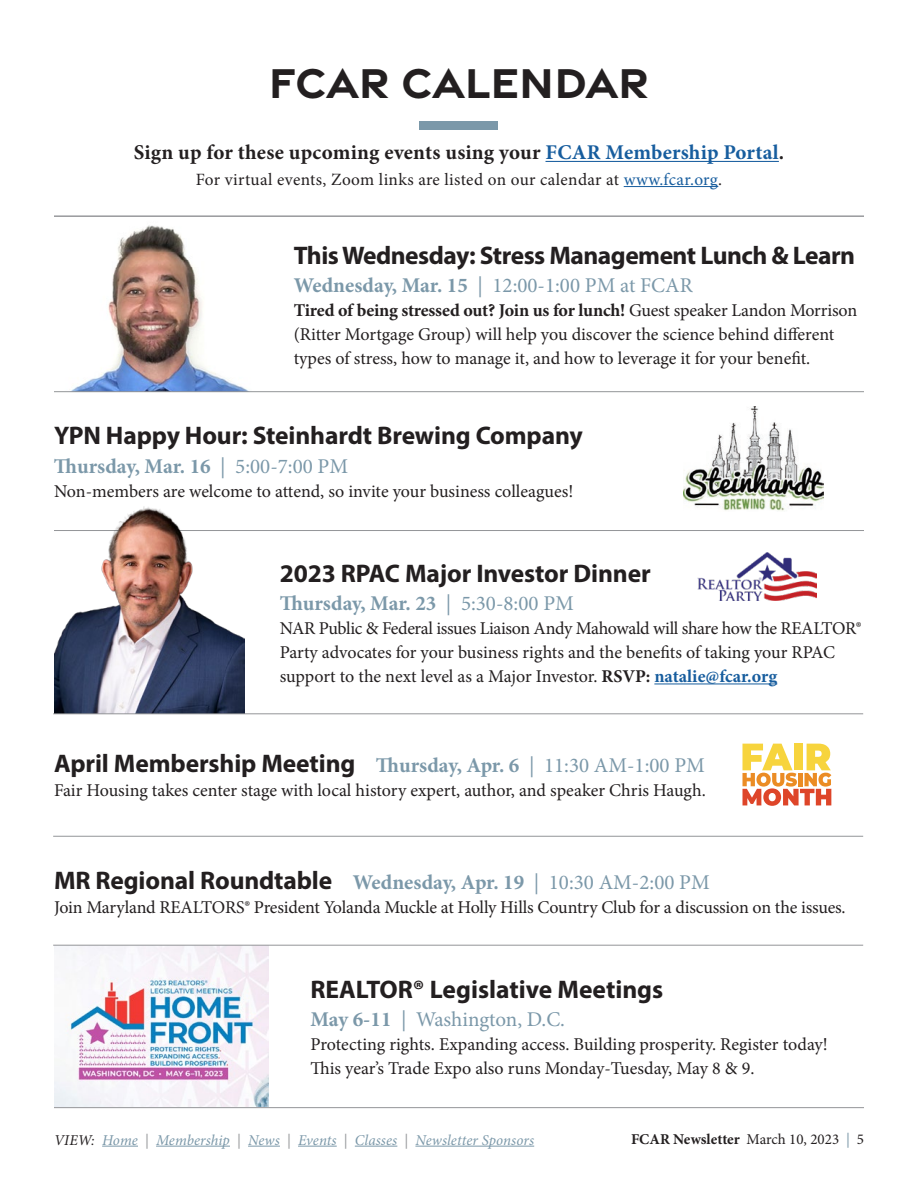
<style>
.page{position:relative;width:918px;height:1188px;background:#fff}
.page>*{position:absolute;margin:0;border:0;box-sizing:border-box;transform-origin:0 0}
.t1{font:700 45px "Gravesend Sans";color:#231f20}
.t2{font:700 25.5px "Myriad Pro";letter-spacing:-.005em;color:#231f20}
.t3{font:700 21px "Minion Pro";letter-spacing:.01em;color:#231f20}
.t4{font:21px "Minion Pro";color:#7b98a9}
.t5{font:700 21px "Minion Pro";color:#7b98a9}
.t6{font:18px/24px "Minion Pro";letter-spacing:-.005em;color:#231f20}
.t7{font:17.25px "Minion Pro";letter-spacing:.02em;color:#231f20}
.t8{font:italic 15px "Minion Pro";letter-spacing:.005em;color:#7b98a9}
.t9{font:700 15px "Minion Pro";color:#231f20}
.s1{color:#175d9e}
.s2{font-weight:700}
.s3{font-weight:400}
.s4{font-weight:700;color:#175d9e}
.s5{font-family:"Minion Pro";font-size:21px;color:#7b98a9}
.s6{font-family:"Minion Pro";font-weight:400;font-size:21px;color:#7b98a9}
.s7{color:#231f20}
.s8{color:#939598}
.s9{font-weight:400;color:#7b98a9}
</style>
<div class="page">
<hr style="left:54px;top:1107px;width:810px;height:1px;background:#939598">
<hr style="left:102px;top:1146px;width:36px;height:1px;background:#7b98a9">
<hr style="left:156px;top:1146px;width:74px;height:1px;background:#7b98a9">
<hr style="left:248px;top:1146px;width:32px;height:1px;background:#7b98a9">
<hr style="left:298px;top:1146px;width:39px;height:1px;background:#7b98a9">
<hr style="left:355px;top:1146px;width:42px;height:1px;background:#7b98a9">
<hr style="left:415px;top:1146px;width:119px;height:1px;background:#7b98a9">
<img style="left:54px;top:946px;width:215px;height:161px">
<img style="left:71px;top:225px;width:178px;height:166px">
<img style="left:683px;top:406px;width:141px;height:105px">
<hr style="left:546px;top:161px;width:233px;height:1px;background:#175d9e">
<hr style="left:624px;top:186px;width:94px;height:1px;background:#175d9e">
<div style="left:420px;top:121px;width:78px;height:9px;background:#7b98a9"></div>
<hr style="left:654px;top:684px;width:123px;height:1px;background:#175d9e">
<hr style="left:54px;top:391px;width:810px;height:1px;background:#939598">
<hr style="left:54px;top:530px;width:810px;height:1px;background:#939598">
<hr style="left:54px;top:216px;width:810px;height:1px;background:#939598">
<img style="left:697px;top:552px;width:120px;height:48px">
<svg style="left:742px;top:744px;width:89px;height:62px"></svg>
<img style="left:54px;top:506px;width:190px;height:208px">
<hr style="left:53px;top:836px;width:810px;height:1px;background:#939598">
<hr style="left:53px;top:945px;width:810px;height:1px;background:#939598">
<hr style="left:53px;top:714px;width:810px;height:1px;background:#939598">
<h1 class="t1" style="left:269px;top:53px;width:382px">FCAR CALENDAR</h1>
<p class="t3" style="left:134px;top:138px;width:652px">Sign up for these upcoming events using your <span class="s1">FCAR Membership Portal</span>.</p>
<p class="t7" style="left:196px;top:168px;width:528px">For virtual events, Zoom links are listed on our calendar at <span class="s1">www.fcar.org</span>.</p>
<h2 class="t2" style="left:294px;top:238px;width:563px">This Wednesday: Stress Management Lunch &amp; Learn</h2>
<p class="t4" style="left:294px;top:271px;width:401px"><span class="s2">Wednesday, Mar. 15</span> | 12:00-1:00 PM at FCAR</p>
<p class="t6" style="left:294px;top:298px;width:565px"><span class="s2">Tired of being stressed out? Join us for lunch!</span> Guest speaker Landon Morrison (Ritter Mortgage Group) will help you discover the science behind different types of stress, how to manage it, and how to leverage it for your benefit.</p>
<h2 class="t2" style="left:54px;top:419px;width:530px">YPN Happy Hour: Steinhardt Brewing Company</h2>
<p class="t5" style="left:54px;top:451px;width:296px">Thursday, Mar. 16 <span class="s3">| 5:00-7:00 PM</span></p>
<p class="t6" style="left:54px;top:479px;width:521px">Non-members are welcome to attend, so invite your business colleagues!</p>
<h2 class="t2" style="left:280px;top:556px;width:372px">2023 RPAC Major Investor Dinner</h2>
<p class="t5" style="left:280px;top:589px;width:296px">Thursday, Mar. 23 <span class="s3">| 5:30-8:00 PM</span></p>
<p class="t6" style="left:280px;top:616px;width:583px">NAR Public &amp; Federal issues Liaison Andy Mahowald will share how the REALTOR®<br>Party advocates for your business rights and the benefits of taking your RPAC support to the next level as a Major Investor. <span class="s2">RSVP:</span> <span class="s4">natalie@fcar.org</span></p>
<h2 class="t2" style="left:54px;top:747px;width:652px">April Membership Meeting <span class="s5">Thursday, Apr. 6</span> <span class="s6">| 11:30 AM-1:00 PM</span></h2>
<p class="t6" style="left:54px;top:779px;width:653px">Fair Housing takes center stage with local history expert, author, and speaker Chris Haugh.</p>
<h2 class="t2" style="left:54px;top:863px;width:657px">MR Regional Roundtable <span class="s5">Wednesday, Apr. 19</span> <span class="s6">| 10:30 AM-2:00 PM</span></h2>
<p class="t6" style="left:54px;top:895px;width:793px">Join Maryland REALTORS® President Yolanda Muckle at Holly Hills Country Club for a discussion on the issues.</p>
<h2 class="t2" style="left:310px;top:972px;width:354px">REALTOR® Legislative Meetings</h2>
<p class="t4" style="left:311px;top:1005px;width:256px"><span class="s2">May 6-11</span> | Washington, D.C.</p>
<p class="t6" style="left:310px;top:1032px;width:519px">Protecting rights. Expanding access. Building prosperity. Register today!<br>This year’s Trade Expo also runs Monday-Tuesday, May 8 &amp; 9.</p>
<p class="t8" style="left:54px;top:1130px;width:482px"><span class="s7">VIEW:</span> Home <span class="s8">|</span> Membership <span class="s8">|</span> News <span class="s8">|</span> Events <span class="s8">|</span> Classes <span class="s8">|</span> Newsletter Sponsors</p>
<p class="t9" style="left:631px;top:1128px;width:234px">FCAR Newsletter <span class="s3">March 10, 2023</span> <span class="s9">|</span> <span class="s3">5</span></p>
</div>
